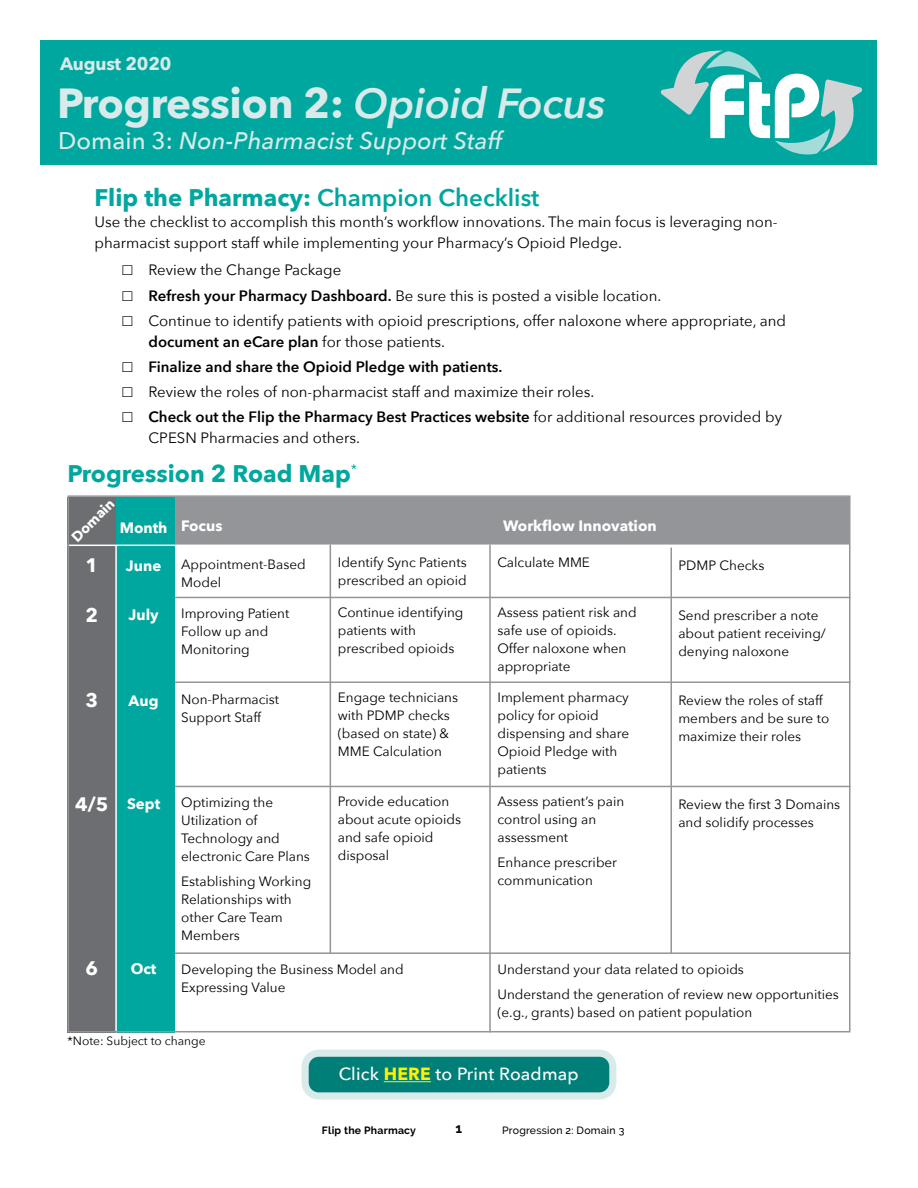
<style>
.page{position:relative;width:918px;height:1188px;background:#fff}
.page>*{position:absolute;margin:0;border:0;box-sizing:border-box;transform-origin:0 0}
.t1{font:700 42px "Avenir Next";letter-spacing:-.01em;color:#d8eae9}
.t2{font:italic 500 24px "Avenir Next";color:#d8eae9}
.t3{font:600 24px "Avenir Next";color:#00a79e}
.t4{font:700 24px "Avenir Next";color:#00a79e}
.t5{font:700 19.5px "Avenir Next";color:#fff}
.t6{font:700 18px "Avenir Next";letter-spacing:-.01em;color:#d8eae9}
.t7{font:500 17.7px "Avenir Next";letter-spacing:.01em;color:#fff}
.t8{font:15px/25px "Avenir Next";color:#000}
.t9{font:600 15px/25px "Avenir Next";color:#000}
.t10{font:700 15px "Avenir Next";color:#fff}
.t11{font:700 14.25px "Avenir Next";color:#fff}
.t12{font:13.5px/18px "Avenir Next";color:#000}
.t13{font:700 13.5px "Raleway";color:#000}
.t14{font:12px "Avenir Next";color:#000}
.t15{font:500 10.5px "Raleway";letter-spacing:.02em;color:#000}
.t16{font:700 10.5px "Raleway";letter-spacing:.02em;color:#000}
.s1{font-weight:600;font-style:italic}
.s2{font-style:normal}
.s3{font-weight:700}
.s4{font-weight:600}
.s5{font-weight:400}
.s6{font-weight:700;color:#fff200}
</style>
<div class="page">
<div style="left:40px;top:40px;width:838px;height:125px;background:#00a79e"></div>
<svg style="left:660px;top:50px;width:202px;height:105px"></svg>
<div style="left:68px;top:497px;width:782px;height:48px;background:#939598"></div>
<div style="left:68px;top:497px;width:48px;height:535px;background:#6d6e71"></div>
<div style="left:116px;top:497px;width:59px;height:535px;background:#00a79e"></div>
<hr style="left:115px;top:546px;width:2px;height:486px;background:#fff">
<hr style="left:68px;top:545px;width:782px;height:1px;background:#fff">
<hr style="left:330px;top:545px;width:1px;height:408px;background:#939598">
<hr style="left:489px;top:545px;width:2px;height:487px;background:#939598">
<hr style="left:670px;top:548px;width:2px;height:405px;background:#939598">
<hr style="left:175px;top:597px;width:675px;height:1px;background:#939598">
<hr style="left:175px;top:682px;width:675px;height:1px;background:#939598">
<hr style="left:175px;top:786px;width:675px;height:1px;background:#939598">
<hr style="left:175px;top:952px;width:675px;height:2px;background:#939598">
<div style="left:305px;top:1053px;width:308px;height:43px;background:#007f78;border-radius:14px"></div>
<hr style="left:384px;top:1081px;width:47px;height:1px;background:#fff200">
<div style="left:302px;top:1050px;width:314px;height:50px;border:7px solid #d8eae9;border-radius:14px"></div>
<h3 class="t6" style="left:60px;top:53px;width:113px">August 2020</h3>
<h1 class="t1" style="left:57px;top:77px;width:550px">Progression 2: <span class="s1">Opioid Focus</span></h1>
<h2 class="t2" style="left:58px;top:126px;width:445px"><span class="s2">Domain 3:</span> Non-Pharmacist Support Staff</h2>
<h2 class="t3" style="left:94px;top:183px;width:446px"><span class="s3">Flip the Pharmacy:</span> Champion Checklist</h2>
<p class="t8" style="left:94px;top:211px;width:685px;line-height:21px">Use the checklist to accomplish this month’s workflow innovations. The main focus is leveraging non&shy;pharmacist support staff while implementing your Pharmacy’s Opioid Pledge.</p>
<p class="t8" style="left:148px;top:258px;width:639px">Review the Change Package<br><span class="s4">Refresh your Pharmacy Dashboard.</span> Be sure this is posted a visible location.<br>Continue to identify patients with opioid prescriptions, offer naloxone where appropriate, and</p>
<p class="t9" style="left:148px;top:329px;width:355px">document an eCare plan <span class="s5">for those patients.<br></span>Finalize and share the Opioid Pledge with patients.</p>
<p class="t8" style="left:148px;top:379px;width:635px">Review the roles of non-pharmacist staff and maximize their roles.<br><span class="s4">Check out the Flip the Pharmacy Best Practices website</span> for additional resources provided by</p>
<p class="t8" style="left:148px;top:425px;width:213px">CPESN Pharmacies and others.</p>
<h2 class="t4" style="left:68px;top:459px;width:291px">Progression 2 Road Map<sup>*</sup></h2>
<p class="t11" style="left:68px;top:533px;width:56px;rotate:-45deg">Domain</p>
<p class="t10" style="left:120px;top:518px;width:49px">Month</p>
<p class="t10" style="left:126px;top:556px;width:37px">June</p>
<p class="t10" style="left:129px;top:606px;width:32px">July</p>
<h3 class="t5" style="left:86px;top:554px;width:14px">1</h3>
<h3 class="t5" style="left:86px;top:603px;width:14px">2</h3>
<h3 class="t5" style="left:86px;top:689px;width:14px">3</h3>
<p class="t10" style="left:129px;top:691px;width:32px">Aug</p>
<p class="t10" style="left:181px;top:516px;width:43px">Focus</p>
<p class="t12" style="left:181px;top:555px;width:126px">Appointment-Based<br>Model</p>
<p class="t12" style="left:181px;top:605px;width:110px">Improving Patient<br>Follow up and<br>Monitoring</p>
<p class="t12" style="left:181px;top:690px;width:100px">Non-Pharmacist<br>Support Staff</p>
<h3 class="t5" style="left:75px;top:792px;width:35px">4/5</h3>
<p class="t10" style="left:127px;top:795px;width:35px">Sept</p>
<p class="t12" style="left:181px;top:794px;width:130px">Optimizing the<br>Utilization of<br>Technology and electronic Care Plans</p>
<p class="t12" style="left:181px;top:872px;width:132px">Establishing Working<br>Relationships with other Care Team<br>Members</p>
<p class="t12" style="left:338px;top:554px;width:131px">Identify Sync Patients prescribed an opioid</p>
<p class="t12" style="left:338px;top:603px;width:127px">Continue identifying patients with prescribed opioids</p>
<p class="t12" style="left:338px;top:689px;width:122px">Engage technicians with PDMP checks (based on state) &amp;<br>MME Calculation</p>
<p class="t12" style="left:338px;top:792px;width:125px">Provide education about acute opioids and safe opioid disposal</p>
<p class="t10" style="left:503px;top:516px;width:155px">Workflow Innovation</p>
<p class="t12" style="left:498px;top:554px;width:94px">Calculate MME</p>
<p class="t12" style="left:498px;top:603px;width:141px">Assess patient risk and safe use of opioids.<br>Offer naloxone when appropriate</p>
<p class="t12" style="left:498px;top:689px;width:133px">Implement pharmacy policy for opioid dispensing and share<br>Opioid Pledge with patients</p>
<p class="t12" style="left:498px;top:792px;width:128px">Assess patient’s pain control using an assessment</p>
<p class="t12" style="left:498px;top:853px;width:121px">Enhance prescriber communication</p>
<p class="t12" style="left:678px;top:557px;width:88px">PDMP Checks</p>
<p class="t12" style="left:678px;top:606px;width:149px">Send prescriber a note about patient receiving/ denying naloxone</p>
<p class="t12" style="left:678px;top:692px;width:152px">Review the roles of staff members and be sure to maximize their roles</p>
<p class="t12" style="left:678px;top:795px;width:163px">Review the first 3 Domains and solidify processes</p>
<h3 class="t5" style="left:86px;top:956px;width:14px">6</h3>
<p class="t10" style="left:131px;top:959px;width:27px">Oct</p>
<p class="t12" style="left:181px;top:961px;width:224px">Developing the Business Model and<br>Expressing Value</p>
<p class="t12" style="left:498px;top:957px;width:343px;line-height:24.8px">Understand your data related to opioids<br>Understand the generation of review new opportunities</p>
<p class="t12" style="left:498px;top:1003px;width:256px">(e.g., grants) based on patient population</p>
<p class="t14" style="left:68px;top:1034px;width:140px">*Note: Subject to change</p>
<h3 class="t7" style="left:339px;top:1059px;width:242px">Click <span class="s6">HERE</span> to Print Roadmap</h3>
<p class="t16" style="left:322px;top:1124px;width:96px">Flip the Pharmacy</p>
<p class="t13" style="left:456px;top:1121px;width:8px">1</p>
<p class="t15" style="left:502px;top:1124px;width:124px">Progression 2: Domain 3</p>
</div>
